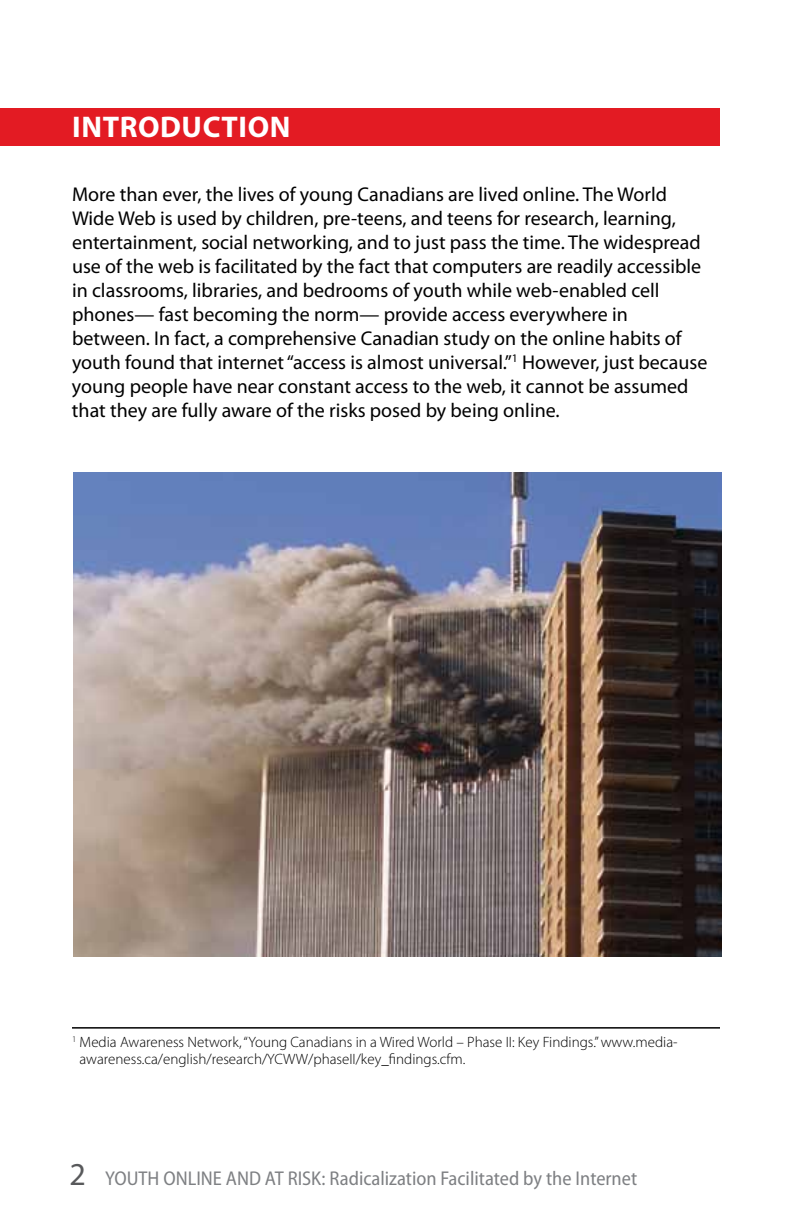
<style>
.page{position:relative;width:792px;height:1224px;background:#fff}
.page>*{position:absolute;margin:0;border:0;box-sizing:border-box;transform-origin:0 0}
.t1{font:700 30px "Myriad Pro";letter-spacing:.02em;color:#fff}
.t2{font:20px/24px "Myriad Pro";color:#000}
.t3{font:semi-condensed 20px "Myriad Pro";color:#7e8083}
.t4{font:300 15px/17px "Myriad Pro";color:#000}
.s1{font-stretch:normal;font-size:32px;color:#58595b}
</style>
<div class="page">
<div style="left:0;top:108px;width:720px;height:38px;background:#e31b23"></div>
<hr style="left:72px;top:1027px;width:648px;height:2px;background:#000">
<img style="left:73px;top:472px;width:648px;height:484px">
<h1 class="t1" style="left:72px;top:110px;width:220px">INTRODUCTION</h1>
<p class="t2" style="left:72px;top:182px;width:637px">More than ever, the lives of young Canadians are lived online. The World Wide Web is used by children, pre-teens, and teens for research, learning, entertainment, social networking, and to just pass the time. The widespread use of the web is facilitated by the fact that computers are readily accessible in classrooms, libraries, and bedrooms of youth while web-enabled cell phones— fast becoming the norm— provide access everywhere in between. In fact, a comprehensive Canadian study on the online habits of youth found that internet “access is almost universal.”<sup>1</sup> However, just because young people have near constant access to the web, it cannot be assumed that they are fully aware of the risks posed by being online.</p>
<p class="t4" style="left:80px;top:1033px;width:600px;text-indent:-8px"><sup>1</sup> Media Awareness Network, “Young Canadians in a Wired World – Phase II: Key Findings.” www.media&shy;awareness.ca/english/research/YCWW/phaseII/key_findings.cfm.</p>
<p class="t3" style="left:70px;top:1167px;width:569px"><span class="s1">2</span> YOUTH ONLINE AND AT RISK: Radicalization Facilitated by the Internet</p>
</div>
